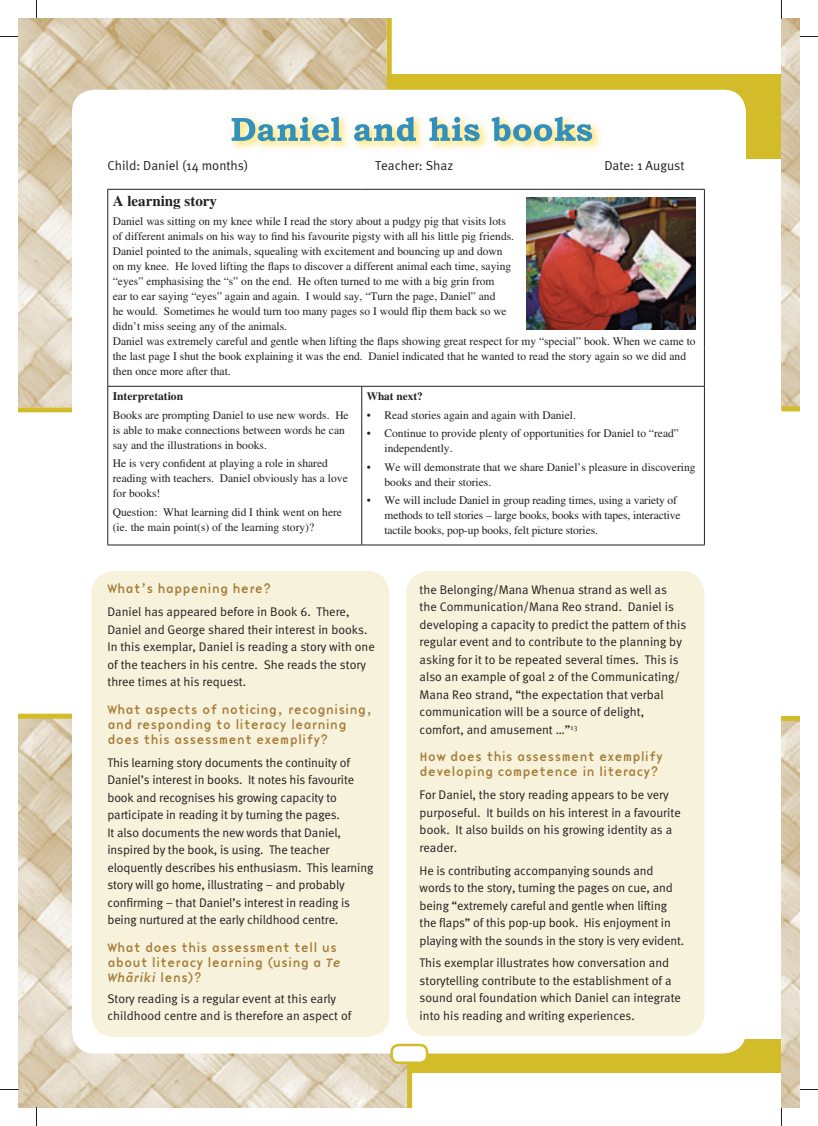
<style>
.page{position:relative;width:818px;height:1126px;background:#fff}
.page>*{position:absolute;margin:0;border:0;box-sizing:border-box;transform-origin:0 0}
.t1{font:700 15px "Times NZ";color:#231f20}
.t2{font:13.12px "Meta Normal NZ";color:#231f20}
.t3{font:12.5px/17.5px "Meta Normal NZ";color:#231f20}
.t4{font:12.5px/15px "B9 Macron";color:#a67a35}
.t5{font:11.5px/15px "Times NZ";color:#231f20}
.t6{font:700 11.25px "Times NZ";color:#231f20}
.s1{font-weight:700}
.s2{font-family:"B9 Macron";color:#a67a35}
.s3{font-style:italic}
</style>
<div class="page">
<div style="left:322px;top:1038px;width:459px;height:34px;background:#d3bc29"></div>
<svg style="left:19px;top:713px;width:393px;height:394px;background:#dfd4bc"></svg>
<svg style="left:798px;top:36px;width:19px;height:1px"></svg>
<svg style="left:798px;top:1089px;width:19px;height:1px"></svg>
<svg style="left:36px;top:1107px;width:1px;height:18px"></svg>
<div style="left:371px;top:75px;width:410px;height:84px;background:#d3bc29"></div>
<div style="left:72px;top:90px;width:673px;height:963px;background:#fff;border-radius:22px"></div>
<div style="left:391px;top:1044px;width:36px;height:18px;background:#fff;border-radius:7px"></div>
<div style="left:390px;top:1043px;width:38px;height:20px;border:2px solid #d3bc29;border-radius:7px"></div>
<img style="left:781px;top:19px;width:17px;height:387px">
<div style="left:781px;top:406px;width:17px;height:5px;background:#d3bc29"></div>
<img style="left:781px;top:720px;width:17px;height:387px">
<div style="left:781px;top:715px;width:17px;height:5px;background:#d3bc29"></div>
<div style="left:406px;top:571px;width:297px;height:465px;background:#f6f2db;border-radius:22px"></div>
<div style="left:91px;top:571px;width:298px;height:465px;background:#f6f2db;border-radius:22px"></div>
<hr style="left:361px;top:189px;width:343px;height:1px;background:#231f20">
<svg style="left:703px;top:189px;width:1px;height:22px"></svg>
<hr style="left:703px;top:211px;width:1px;height:79px;background:#231f20">
<hr style="left:703px;top:290px;width:1px;height:58px;background:#231f20">
<hr style="left:703px;top:348px;width:1px;height:38px;background:#231f20">
<hr style="left:107px;top:386px;width:597px;height:1px;background:#231f20">
<hr style="left:361px;top:386px;width:1px;height:158px;background:#231f20">
<hr style="left:703px;top:386px;width:1px;height:158px;background:#231f20">
<hr style="left:107px;top:544px;width:597px;height:1px;background:#231f20">
<hr style="left:107px;top:386px;width:1px;height:158px;background:#231f20">
<img style="left:526px;top:197px;width:168px;height:132px">
<img style="left:386px;top:116px;width:216px;height:35px">
<svg style="left:386px;top:117px;width:93px;height:24px"></svg>
<svg style="left:491px;top:117px;width:101px;height:24px"></svg>
<svg style="left:0;top:36px;width:19px;height:1px"></svg>
<svg style="left:0;top:1088px;width:19px;height:2px"></svg>
<svg style="left:36px;top:0;width:1px;height:19px"></svg>
<img style="left:19px;top:19px;width:367px;height:388px">
<p class="t2" style="left:107px;top:160px;width:142px">Child: Daniel (14 months)</p>
<p class="t2" style="left:375px;top:160px;width:80px">Teacher: Shaz</p>
<p class="t2" style="left:604px;top:160px;width:81px">Date: 1 August</p>
<p class="t1" style="left:113px;top:196px;width:106px">A learning story</p>
<p class="t5" style="left:113px;top:215px;width:584px">Daniel was sitting on my knee while I read the story about a pudgy pig that visits lots<br>of different animals on his way to find his favourite pigsty with all his little pig friends.<br>Daniel pointed to the animals, squealing with excitement and bouncing up and down<br>on my knee. He loved lifting the flaps to discover a different animal each time, saying<br>“eyes” emphasising the “s” on the end. He often turned to me with a big grin from<br>ear to ear saying “eyes” again and again. I would say, “Turn the page, Daniel” and<br>he would. Sometimes he would turn too many pages so I would flip them back so we<br>didn’t miss seeing any of the animals.<br>Daniel was extremely careful and gentle when lifting the flaps showing great respect for my “special” book. When we came to the last page I shut the book explaining it was the end. Daniel indicated that he wanted to read the story again so we did and then once more after that.</p>
<p class="t5" style="left:113px;top:388px;width:237px;line-height:18.5px"><span class="s1">Interpretation<br></span>Books are prompting Daniel to use new words. He</p>
<p class="t5" style="left:113px;top:423px;width:233px">is able to make connections between words he can say and the illustrations in books.</p>
<p class="t5" style="left:113px;top:457px;width:236px">He is very confident at playing a role in shared reading with teachers. Daniel obviously has a love for books!</p>
<p class="t5" style="left:113px;top:505px;width:231px">Question: What learning did I think went on here (ie. the main point(s) of the learning story)?</p>
<p class="t6" style="left:366px;top:392px;width:57px">What next?</p>
<p class="t5" style="left:366px;top:408px;width:211px">• Read stories again and again with Daniel.</p>
<p class="t5" style="left:384px;top:427px;width:296px;text-indent:-18px">• Continue to provide plenty of opportunities for Daniel to “read” independently.</p>
<p class="t5" style="left:384px;top:460px;width:312px;text-indent:-18px">• We will demonstrate that we share Daniel’s pleasure in discovering books and their stories.</p>
<p class="t5" style="left:384px;top:494px;width:297px;text-indent:-18px">• We will include Daniel in group reading times, using a variety of methods to tell stories – large books, books with tapes, interactive tactile books, pop-up books, felt picture stories.</p>
<p class="t3" style="left:107px;top:578px;width:243px;line-height:22.8px"><span class="s2">What’s happening here?<br></span>Daniel has appeared before in Book 6. There,</p>
<p class="t3" style="left:107px;top:621px;width:269px">Daniel and George shared their interest in books.<br>In this exemplar, Daniel is reading a story with one of the teachers in his centre. She reads the story three times at his request.</p>
<p class="t4" style="left:107px;top:702px;width:267px">What aspects of noticing, recognising, and responding to literacy learning does this assessment exemplify?</p>
<p class="t3" style="left:107px;top:754px;width:267px">This learning story documents the continuity of Daniel’s interest in books. It notes his favourite book and recognises his growing capacity to participate in reading it by turning the pages.<br>It also documents the new words that Daniel, inspired by the book, is using. The teacher eloquently describes his enthusiasm. This learning story will go home, illustrating – and probably confirming – that Daniel’s interest in reading is being nurtured at the early childhood centre.</p>
<p class="t4" style="left:107px;top:940px;width:235px">What does this assessment tell us about literacy learning (using a <span class="s3">Te<br>Whäriki</span> lens)?</p>
<p class="t3" style="left:107px;top:990px;width:245px">Story reading is a regular event at this early childhood centre and is therefore an aspect of</p>
<p class="t3" style="left:419px;top:581px;width:268px">the Belonging/Mana Whenua strand as well as the Communication/Mana Reo strand. Daniel is developing a capacity to predict the pattern of this regular event and to contribute to the planning by asking for it to be repeated several times. This is also an example of goal 2 of the Communicating/ Mana Reo strand, “the expectation that verbal communication will be a source of delight, comfort, and amusement …”<sup>13</sup></p>
<p class="t4" style="left:419px;top:750px;width:245px">How does this assessment exemplify developing competence in literacy?</p>
<p class="t3" style="left:419px;top:787px;width:262px">For Daniel, the story reading appears to be very purposeful. It builds on his interest in a favourite book. It also builds on his growing identity as a reader.</p>
<p class="t3" style="left:419px;top:862px;width:266px">He is contributing accompanying sounds and words to the story, turning the pages on cue, and being “extremely careful and gentle when lifting the flaps” of this pop-up book. His enjoyment in playing with the sounds in the story is very evident.</p>
<p class="t3" style="left:419px;top:955px;width:263px">This exemplar illustrates how conversation and storytelling contribute to the establishment of a sound oral foundation which Daniel can integrate into his reading and writing experiences.</p>
</div>
